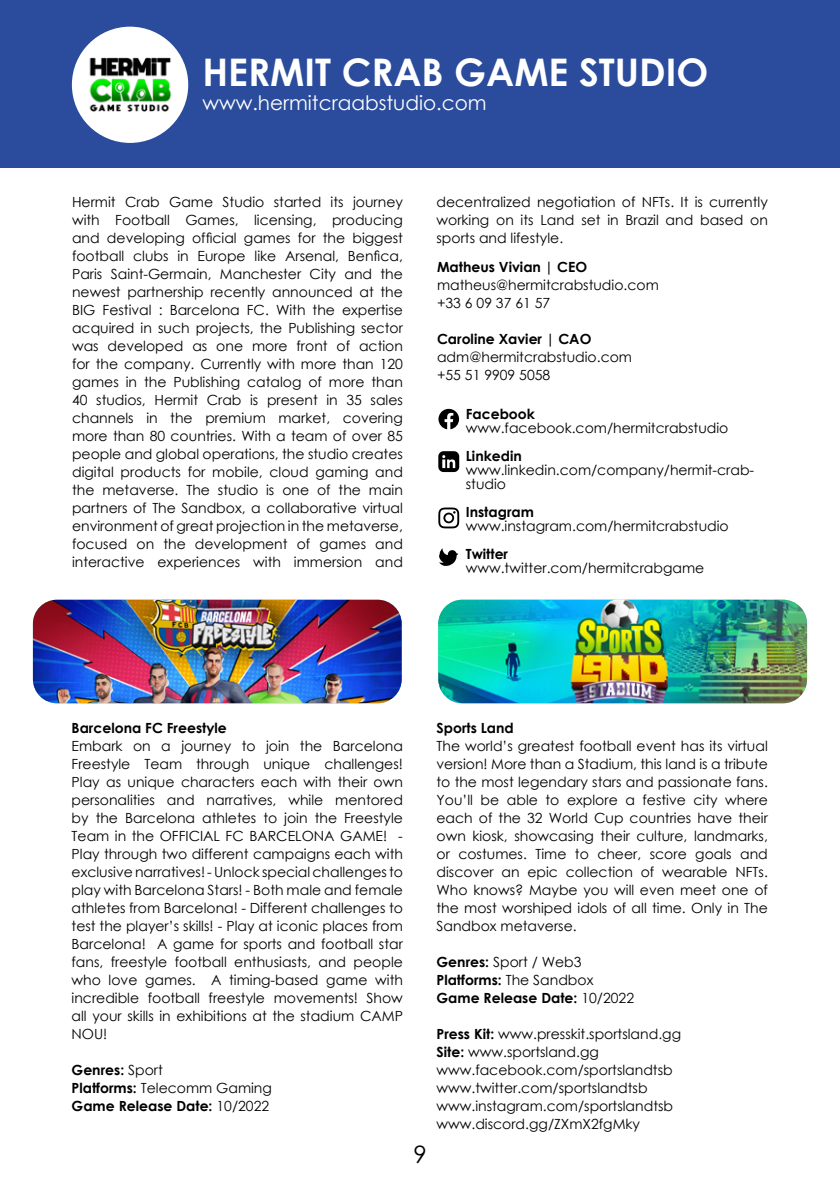
<style>
.page{position:relative;width:840px;height:1191px;background:#fff}
.page>*{position:absolute;margin:0;border:0;box-sizing:border-box;transform-origin:0 0}
.t1{font:700 38px "Century Gothic";color:#fff}
.t2{font:24px "Century Gothic";color:#000}
.t3{font:20px "Century Gothic";color:#fff}
.t4{font:14px/18px "Century Gothic";color:#000;text-align:justify}
.t5{font:700 14px/18px "Century Gothic";color:#000}
.s1{font-weight:400}
.s2{font-weight:700}
</style>
<div class="page">
<div style="left:0;top:0;width:839px;height:167px;background:#2b4c9c"></div>
<div style="left:72px;top:27px;width:116px;height:116px;background:#fff;border-radius:50%"></div>
<img style="left:81px;top:36px;width:98px;height:98px">
<svg style="left:438px;top:451px;width:21px;height:21px"></svg>
<svg style="left:438px;top:409px;width:21px;height:20px"></svg>
<svg style="left:438px;top:507px;width:21px;height:21px"></svg>
<svg style="left:439px;top:548px;width:19px;height:18px"></svg>
<img style="left:33px;top:600px;width:368px;height:103px">
<img style="left:438px;top:600px;width:368px;height:103px">
<h1 class="t1" style="left:202px;top:43px;width:507px">HERMIT CRAB GAME STUDIO</h1>
<h3 class="t3" style="left:202px;top:88px;width:285px">www.hermitcraabstudio.com</h3>
<p class="t4" style="left:72px;top:192px;width:332px">Hermit Crab Game Studio started its journey with Football Games, licensing, producing and developing official games for the biggest football clubs in Europe like Arsenal, Benfica, Paris Saint-Germain, Manchester City and the newest partnership recently announced at the BIG Festival : Barcelona FC. With the expertise acquired in such projects, the Publishing sector was developed as one more front of action for the company. Currently with more than 120 games in the Publishing catalog of more than 40 studios, Hermit Crab is present in 35 sales channels in the premium market, covering more than 80 countries. With a team of over 85 people and global operations, the studio creates digital products for mobile, cloud gaming and the metaverse. The studio is one of the main partners of The Sandbox, a collaborative virtual environment of great projection in the metaverse, focused on the development of games and interactive experiences with immersion and</p>
<p class="t4" style="left:436px;top:192px;width:333px">decentralized negotiation of NFTs. It is currently working on its Land set in Brazil and based on sports and lifestyle.</p>
<p class="t5" style="left:437px;top:257px;width:152px">Matheus Vivian | CEO</p>
<p class="t4" style="left:437px;top:275px;width:223px">matheus@hermitcrabstudio.com +33 6 09 37 61 57</p>
<p class="t5" style="left:437px;top:329px;width:156px">Caroline Xavier | CAO</p>
<p class="t4" style="left:437px;top:347px;width:196px">adm@hermitcrabstudio.com +55 51 9909 5058</p>
<p class="t5" style="left:465px;top:405px;width:71px">Facebook</p>
<p class="t4" style="left:465px;top:419px;width:264px">www.facebook.com/hermitcrabstudio</p>
<p class="t5" style="left:465px;top:447px;width:58px">Linkedin</p>
<p class="t4" style="left:465px;top:463px;width:290px;line-height:14px">www.linkedin.com/company/hermit-crab&shy;studio</p>
<p class="t5" style="left:465px;top:503px;width:70px">Instagram</p>
<p class="t4" style="left:465px;top:517px;width:264px">www.instagram.com/hermitcrabstudio</p>
<p class="t5" style="left:465px;top:545px;width:44px">Twitter</p>
<p class="t4" style="left:465px;top:559px;width:240px">www.twitter.com/hermitcrabgame</p>
<p class="t5" style="left:72px;top:718px;width:157px">Barcelona FC Freestyle</p>
<p class="t4" style="left:72px;top:736px;width:333px">Embark on a journey to join the Barcelona Freestyle Team through unique challenges!<br>Play as unique characters each with their own personalities and narratives, while mentored by the Barcelona athletes to join the Freestyle Team in the OFFICIAL FC BARCELONA GAME! - Play through two different campaigns each with exclusive narratives! - Unlock special challenges to play with Barcelona Stars! - Both male and female athletes from Barcelona! - Different challenges to test the player’s skills! - Play at iconic places from Barcelona! A game for sports and football star fans, freestyle football enthusiasts, and people who love games. A timing-based game with incredible football freestyle movements! Show all your skills in exhibitions at the stadium CAMP NOU!</p>
<p class="t5" style="left:72px;top:1060px;width:202px">Genres: <span class="s1">Sport<br></span>Platforms: <span class="s1">Telecomm Gaming<br></span>Game Release Date: <span class="s1">10/2022</span></p>
<h2 class="t2" style="left:413px;top:1137px;width:15px">9</h2>
<p class="t5" style="left:436px;top:718px;width:79px">Sports Land</p>
<p class="t4" style="left:436px;top:736px;width:333px">The world’s greatest football event has its virtual version! More than a Stadium, this land is a tribute to the most legendary stars and passionate fans.<br>You’ll be able to explore a festive city where each of the 32 World Cup countries have their own kiosk, showcasing their culture, landmarks, or costumes. Time to cheer, score goals and discover an epic collection of wearable NFTs.<br>Who knows? Maybe you will even meet one of the most worshiped idols of all time. Only in The Sandbox metaverse.</p>
<p class="t5" style="left:436px;top:952px;width:199px">Genres: <span class="s1">Sport / Web3<br></span>Platforms: <span class="s1">The Sandbox<br></span>Game Release Date: <span class="s1">10/2022</span></p>
<p class="t4" style="left:436px;top:1024px;width:246px;text-align:left"><span class="s2">Press Kit:</span> www.presskit.sportsland.gg <span class="s2">Site:</span> www.sportsland.gg www.facebook.com/sportslandtsb www.twitter.com/sportslandtsb www.instagram.com/sportslandtsb www.discord.gg/ZXmX2fgMky</p>
</div>
